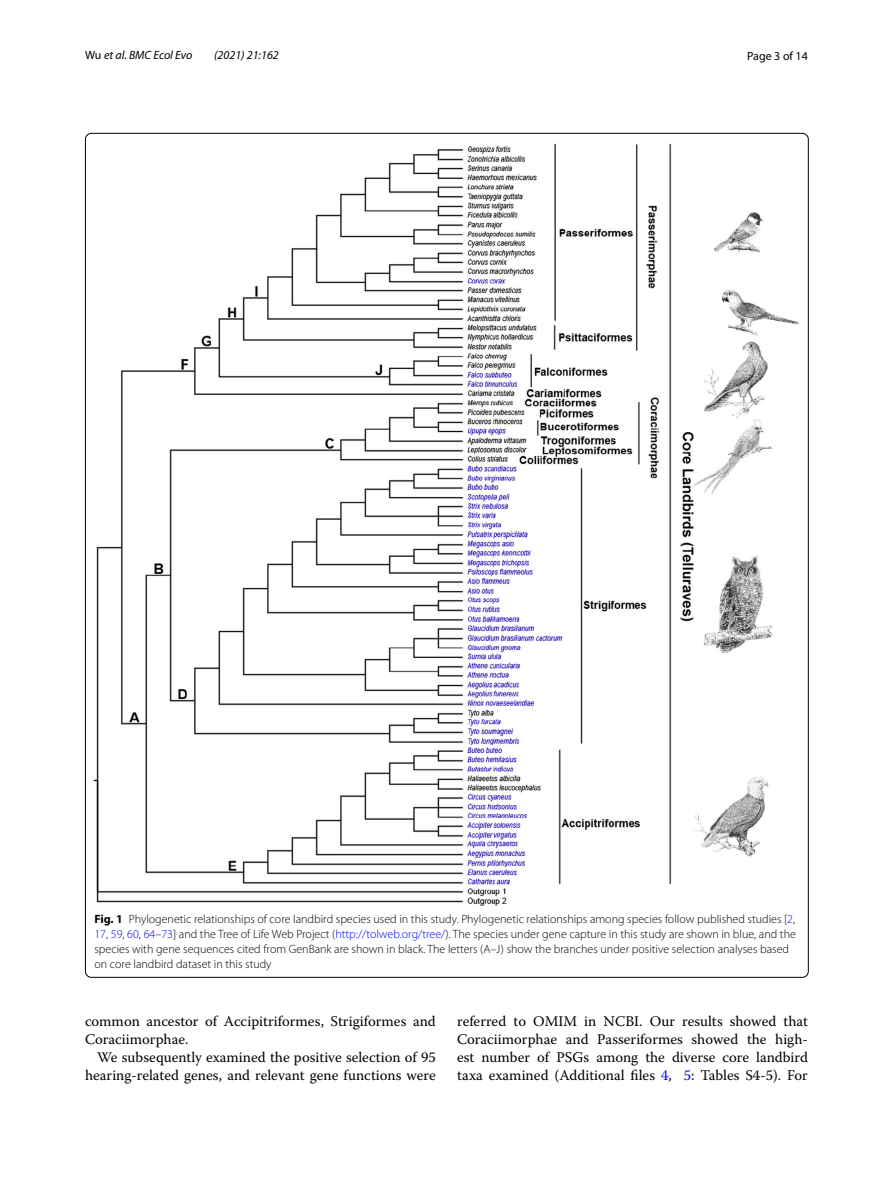
<style>
.page{position:relative;width:893px;height:1187px;background:#fff}
.page>*{position:absolute;margin:0;border:0;box-sizing:border-box;transform-origin:0 0}
.t1{font:14.7px/18px "Warnock Pro";color:#000}
.t2{font:300 12px/15px "Myriad Pro";color:#000}
.t3{font:italic 12px "Myriad Pro";color:#000}
.t4{font:12px "Myriad Pro";color:#000}
.s1{font-style:normal}
.s2{font-weight:700}
.s3{color:#00f}
</style>
<div class="page">
<img style="left:94px;top:143px;width:705px;height:763px">
<p class="t3" style="left:85px;top:48px;width:109px"><span class="s1">Wu</span> et al. BMC Ecol Evo</p>
<p class="t3" style="left:214px;top:48px;width:66px">(2021) 21:162</p>
<p class="t4" style="left:747px;top:48px;width:62px">Page 3 of 14</p>
<p class="t2" style="left:94px;top:911px;width:703px"><span class="s2">Fig. 1</span> Phylogenetic relationships of core landbird species used in this study. Phylogenetic relationships among species follow published studies [<span class="s3">2</span>, <span class="s3">17</span>, <span class="s3">59</span>, <span class="s3">60</span>, <span class="s3">64</span>–<span class="s3">73</span>] and the Tree of Life Web Project (<span class="s3">http://tolweb.org/tree/</span>). The species under gene capture in this study are shown in blue, and the species with gene sequences cited from GenBank are shown in black. The letters (A–J) show the branches under positive selection analyses based on core landbird dataset in this study</p>
<p class="t1" style="left:85px;top:1011px;width:352px">common ancestor of Accipitriformes, Strigiformes and<br>Coraciimorphae.</p>
<p class="t1" style="left:85px;top:1047px;width:352px;text-align:right">We subsequently examined the positive selection of 95 hearing-related genes, and relevant gene functions were</p>
<p class="t1" style="left:457px;top:1011px;width:352px;text-align:justify">referred to OMIM in NCBI. Our results showed that Coraciimorphae and Passeriformes showed the high&shy;est number of PSGs among the diverse core landbird taxa examined (Additional files <span class="s3">4</span>, <span class="s3">5</span>: Tables S4-5). For</p>
</div>
